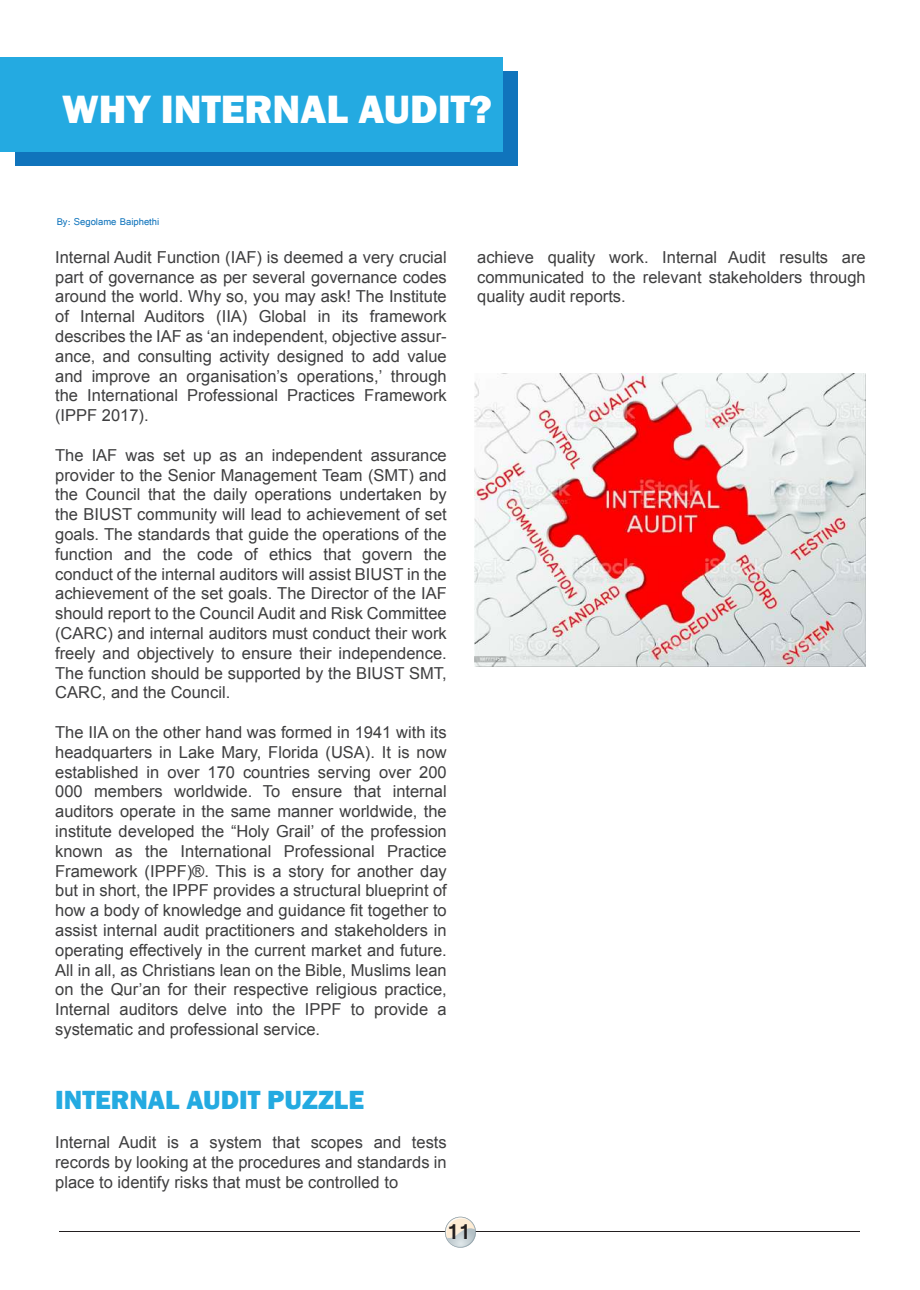
<style>
.page{position:relative;width:920px;height:1290px;background:#fff}
.page>*{position:absolute;margin:0;border:0;box-sizing:border-box;transform-origin:0 0}
.t1{font:800 40.65px "Franklin Gothic";color:#fff}
.t2{font:800 27px "Franklin Gothic";color:#24aae1}
.t3{font:700 23.1px "Raavi";color:#231f20}
.t4{font:16.5px/19.8px "Arial";color:#3e3e3f;text-align:justify}
.t5{font:10.5px "Raavi";color:#1074bc}
</style>
<div class="page">
<div style="left:15px;top:71px;width:503px;height:95px;background:#1074bc"></div>
<hr style="left:60px;top:1231px;width:800px;height:1px;background:#231f20">
<svg style="left:445px;top:1217px;width:31px;height:31px"></svg>
<div style="left:0;top:58px;width:502px;height:94px;background:#24aae1"></div>
<img style="left:475px;top:373px;width:391px;height:293px">
<h1 class="t1" style="left:62px;top:83px;width:431px">WHY INTERNAL AUDIT?</h1>
<p class="t5" style="left:57px;top:215px;width:104px">By: Segolame Baiphethi</p>
<p class="t4" style="left:55px;top:247px;width:393px">Internal Audit Function (IAF) is deemed a very crucial part of governance as per several governance codes around the world. Why so, you may ask! The Institute of Internal Auditors (IIA) Global in its framework describes the IAF as ‘an independent, objective assur&shy;ance, and consulting activity designed to add value and improve an organisation’s operations,’ through the International Professional Practices Framework (IPPF 2017).</p>
<p class="t4" style="left:55px;top:445px;width:393px">The IAF was set up as an independent assurance provider to the Senior Management Team (SMT) and the Council that the daily operations undertaken by the BIUST community will lead to achievement of set goals. The standards that guide the operations of the function and the code of ethics that govern the conduct of the internal auditors will assist BIUST in the achievement of the set goals. The Director of the IAF should report to the Council Audit and Risk Committee (CARC) and internal auditors must conduct their work freely and objectively to ensure their independence.<br>The function should be supported by the BIUST SMT, CARC, and the Council.</p>
<p class="t4" style="left:55px;top:722px;width:393px">The IIA on the other hand was formed in 1941 with its headquarters in Lake Mary, Florida (USA). It is now established in over 170 countries serving over 200<br>000 members worldwide. To ensure that internal auditors operate in the same manner worldwide, the institute developed the “Holy Grail’ of the profession known as the International Professional Practice Framework (IPPF)®. This is a story for another day but in short, the IPPF provides a structural blueprint of how a body of knowledge and guidance fit together to assist internal audit practitioners and stakeholders in operating effectively in the current market and future.<br>All in all, as Christians lean on the Bible, Muslims lean on the Qur’an for their respective religious practice, Internal auditors delve into the IPPF to provide a systematic and professional service.</p>
<p class="t4" style="left:477px;top:247px;width:390px">achieve quality work. Internal Audit results are communicated to the relevant stakeholders through quality audit reports.</p>
<h2 class="t2" style="left:55px;top:1082px;width:311px">INTERNAL AUDIT PUZZLE</h2>
<p class="t4" style="left:55px;top:1133px;width:393px">Internal Audit is a system that scopes and tests records by looking at the procedures and standards in place to identify risks that must be controlled to</p>
<h3 class="t3" style="left:447px;top:1218px;width:25px">11</h3>
</div>
